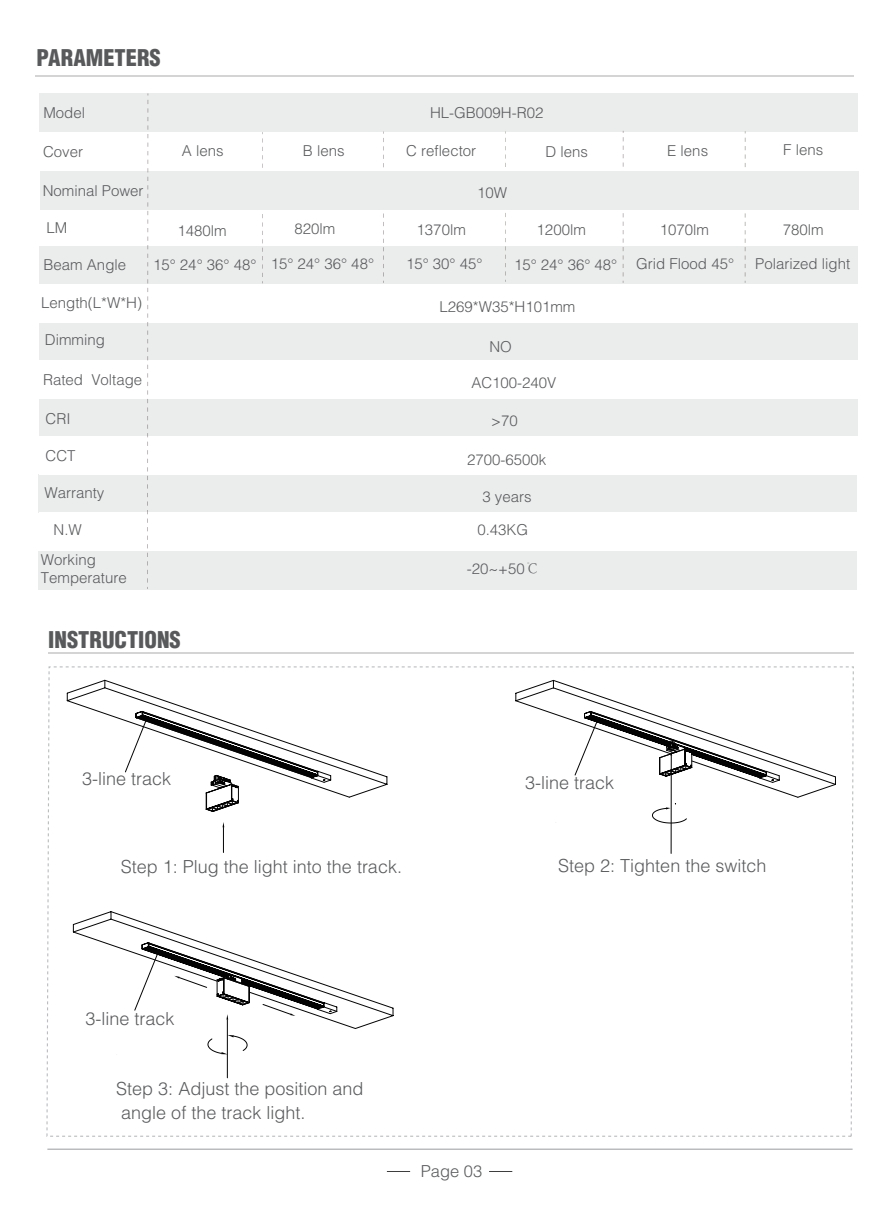
<style>
.page{position:relative;width:893px;height:1212px;background:#fff}
.page>*{position:absolute;margin:0;border:0;box-sizing:border-box;transform-origin:0 0}
.t1{font:900 condensed 22.5px "Helvetica";color:#58595b}
.t2{font:300 18px/24px "Helvetica";color:#5a5b5d}
.t3{font:300 16.5px "Helvetica";color:#5a5b5d}
.t4{font:300 15px/18px "Helvetica";color:#5a5b5d}
.s1{font-family:"Adobe Song Std"}
</style>
<div class="page">
<hr style="left:47px;top:1149px;width:806px;height:1px;background:#999b9e">
<svg style="left:387px;top:1171px;width:23px;height:1px"></svg>
<svg style="left:489px;top:1171px;width:23px;height:1px"></svg>
<div style="left:39px;top:551px;width:818px;height:38px;background:#ebecec"></div>
<div style="left:39px;top:474px;width:818px;height:38px;background:#ebecec"></div>
<div style="left:39px;top:398px;width:818px;height:38px;background:#ebecec"></div>
<div style="left:40px;top:322px;width:818px;height:38px;background:#ebecec"></div>
<div style="left:39px;top:246px;width:818px;height:38px;background:#ebecec"></div>
<div style="left:39px;top:93px;width:818px;height:39px;background:#ebecec"></div>
<hr style="left:48px;top:652px;width:805px;height:2px;background:#d4d4d5">
<hr style="left:36px;top:75px;width:818px;height:2px;background:#d4d4d5">
<svg style="left:262px;top:132px;width:1px;height:151px"></svg>
<svg style="left:383px;top:132px;width:1px;height:151px"></svg>
<svg style="left:505px;top:131px;width:1px;height:151px"></svg>
<svg style="left:623px;top:131px;width:1px;height:152px"></svg>
<svg style="left:745px;top:131px;width:1px;height:152px"></svg>
<svg style="left:46px;top:666px;width:808px;height:471px"></svg>
<div style="left:41px;top:172px;width:818px;height:38px;background:#ebecec"></div>
<svg style="left:147px;top:93px;width:2px;height:496px"></svg>
<svg style="left:223px;top:822px;width:1px;height:30px"></svg>
<svg style="left:67px;top:680px;width:320px;height:132px"></svg>
<hr style="left:671px;top:756px;width:1px;height:97px;background:#030303">
<svg style="left:516px;top:680px;width:319px;height:117px"></svg>
<svg style="left:652px;top:804px;width:34px;height:19px"></svg>
<hr style="left:227px;top:1019px;width:1px;height:59px;background:#030303">
<svg style="left:73px;top:911px;width:320px;height:117px"></svg>
<svg style="left:208px;top:1035px;width:39px;height:19px"></svg>
<h1 class="t1" style="left:37px;top:49px;width:126px">PARAMETERS</h1>
<p class="t4" style="left:43px;top:105px;width:43px">Model</p>
<p class="t4" style="left:430px;top:105px;width:115px">HL-GB009H-R02</p>
<p class="t4" style="left:43px;top:144px;width:42px">Cover</p>
<p class="t4" style="left:182px;top:143px;width:43px">A lens</p>
<p class="t4" style="left:303px;top:143px;width:43px">B lens</p>
<p class="t4" style="left:406px;top:143px;width:72px">C reflector</p>
<p class="t4" style="left:546px;top:144px;width:44px">D lens</p>
<p class="t4" style="left:667px;top:143px;width:42px">E lens</p>
<p class="t4" style="left:783px;top:142px;width:42px">F lens</p>
<p class="t4" style="left:43px;top:183px;width:102px">Nominal Power</p>
<p class="t4" style="left:477px;top:185px;width:32px">10W</p>
<p class="t4" style="left:46px;top:220px;width:22px">LM</p>
<p class="t4" style="left:177px;top:223px;width:51px">1480lm</p>
<p class="t4" style="left:294px;top:221px;width:42px">820lm</p>
<p class="t4" style="left:417px;top:222px;width:51px">1370lm</p>
<p class="t4" style="left:537px;top:222px;width:51px">1200lm</p>
<p class="t4" style="left:660px;top:222px;width:51px">1070lm</p>
<p class="t4" style="left:783px;top:222px;width:42px">780lm</p>
<p class="t4" style="left:44px;top:257px;width:84px">Beam Angle</p>
<p class="t4" style="left:153px;top:256px;width:222px">15° 24° 36° 48° 15° 24° 36° 48°</p>
<p class="t4" style="left:406px;top:256px;width:78px">15° 30° 45°</p>
<p class="t4" style="left:514px;top:257px;width:105px">15° 24° 36° 48°</p>
<p class="t4" style="left:636px;top:256px;width:99px">Grid Flood 45°</p>
<p class="t4" style="left:755px;top:256px;width:97px">Polarized light</p>
<p class="t4" style="left:41px;top:295px;width:102px">Length(L*W*H)</p>
<p class="t4" style="left:45px;top:332px;width:61px">Dimming</p>
<p class="t4" style="left:43px;top:372px;width:101px">Rated Voltage</p>
<p class="t4" style="left:439px;top:299px;width:137px">L269*W35*H101mm</p>
<p class="t4" style="left:489px;top:339px;width:24px">NO</p>
<p class="t4" style="left:471px;top:375px;width:87px">AC100-240V</p>
<p class="t4" style="left:46px;top:411px;width:27px">CRI</p>
<p class="t4" style="left:46px;top:448px;width:32px">CCT</p>
<p class="t4" style="left:491px;top:413px;width:28px">&gt;70</p>
<p class="t4" style="left:467px;top:452px;width:81px">2700-6500k</p>
<p class="t4" style="left:44px;top:485px;width:62px">Warranty</p>
<p class="t4" style="left:482px;top:489px;width:51px">3 years</p>
<p class="t4" style="left:54px;top:522px;width:30px">N.W</p>
<p class="t4" style="left:477px;top:522px;width:52px">0.43KG</p>
<p class="t4" style="left:41px;top:552px;width:87px">Working<br>Temperature</p>
<p class="t4" style="left:467px;top:561px;width:75px">-20~+50<span class="s1">℃</span></p>
<h1 class="t1" style="left:48px;top:631px;width:134px">INSTRUCTIONS</h1>
<p class="t2" style="left:82px;top:768px;width:91px">3-line track</p>
<p class="t2" style="left:525px;top:772px;width:91px">3-line track</p>
<p class="t2" style="left:121px;top:856px;width:283px">Step 1: Plug the light into the track.</p>
<p class="t2" style="left:558px;top:855px;width:210px">Step 2: Tighten the switch</p>
<p class="t2" style="left:86px;top:1008px;width:91px">3-line track</p>
<p class="t2" style="left:116px;top:1078px;width:249px">Step 3: Adjust the position and angle of the track light.</p>
<p class="t3" style="left:421px;top:1164px;width:63px">Page 03</p>
</div>
